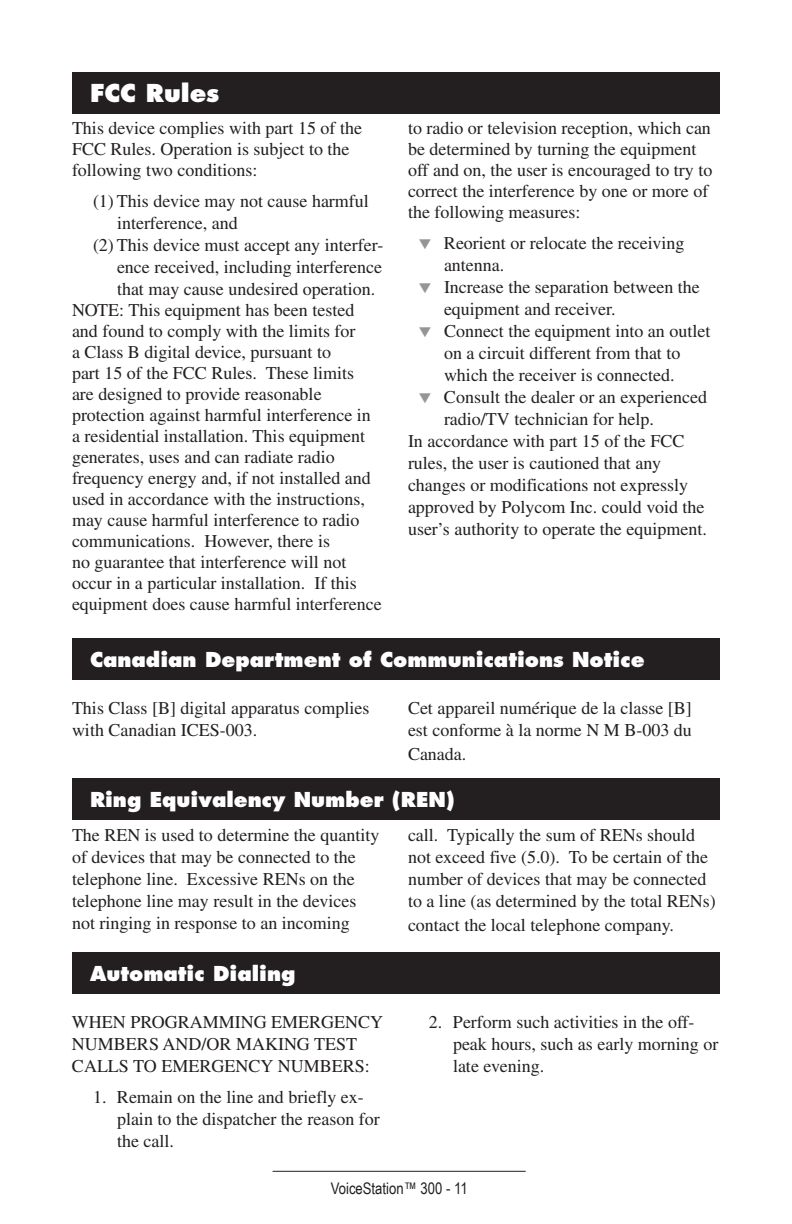
<style>
.page{position:relative;width:792px;height:1224px;background:#fff}
.page>*{position:absolute;margin:0;border:0;box-sizing:border-box;transform-origin:0 0}
.t1{font:800 24px "Futura";color:#fff}
.t2{font:800 20px "Futura";color:#fff}
.t3{font:18px/22px "Times";color:#231f20}
.t4{font:16px "Arial Narrow";color:#231f20}
.s1{color:#939598}
</style>
<div class="page">
<hr style="left:273px;top:1171px;width:252px;height:1px;background:#231f20">
<div style="left:72px;top:72px;width:648px;height:41px;background:#231f20"></div>
<div style="left:72px;top:638px;width:648px;height:41px;background:#231f20"></div>
<div style="left:72px;top:778px;width:648px;height:41px;background:#231f20"></div>
<div style="left:72px;top:952px;width:648px;height:41px;background:#231f20"></div>
<h1 class="t1" style="left:90px;top:78px;width:131px">FCC Rules</h1>
<p class="t3" style="left:72px;top:117px;width:292px;line-height:21px">This device complies with part 15 of the<br>FCC Rules. Operation is subject to the following two conditions:</p>
<p class="t3" style="left:93px;top:190px;width:277px">(1) This device may not cause harmful</p>
<p class="t3" style="left:117px;top:212px;width:122px">interference, and</p>
<p class="t3" style="left:93px;top:234px;width:292px">(2) This device must accept any interfer-</p>
<p class="t3" style="left:117px;top:256px;width:267px">ence received, including interference</p>
<p class="t3" style="left:117px;top:278px;width:260px">that may cause undesired operation.</p>
<p class="t3" style="left:72px;top:299px;width:284px">NOTE: This equipment has been tested</p>
<p class="t3" style="left:72px;top:320px;width:285px">and found to comply with the limits for</p>
<p class="t3" style="left:72px;top:341px;width:261px">a Class B digital device, pursuant to</p>
<p class="t3" style="left:72px;top:362px;width:284px">part 15 of the FCC Rules. These limits</p>
<p class="t3" style="left:72px;top:383px;width:251px">are designed to provide reasonable</p>
<p class="t3" style="left:72px;top:404px;width:300px">protection against harmful interference in</p>
<p class="t3" style="left:72px;top:425px;width:295px">a residential installation. This equipment</p>
<p class="t3" style="left:72px;top:446px;width:264px">generates, uses and can radiate radio</p>
<p class="t3" style="left:72px;top:467px;width:300px">frequency energy and, if not installed and</p>
<p class="t3" style="left:72px;top:488px;width:294px">used in accordance with the instructions,</p>
<p class="t3" style="left:72px;top:509px;width:289px">may cause harmful interference to radio</p>
<p class="t3" style="left:72px;top:530px;width:260px">communications. However, there is</p>
<p class="t3" style="left:72px;top:551px;width:276px">no guarantee that interference will not</p>
<p class="t3" style="left:72px;top:572px;width:286px">occur in a particular installation. If this</p>
<p class="t3" style="left:72px;top:593px;width:311px">equipment does cause harmful interference</p>
<p class="t3" style="left:408px;top:117px;width:306px;line-height:21px">to radio or television reception, which can be determined by turning the equipment off and on, the user is encouraged to try to correct the interference by one or more of the following measures:</p>
<p class="t3" style="left:444px;top:232px;width:242px;text-indent:-25px"><span class="s1">▼</span> Reorient or relocate the receiving antenna.</p>
<p class="t3" style="left:444px;top:276px;width:257px;text-indent:-25px"><span class="s1">▼</span> Increase the separation between the equipment and receiver.</p>
<p class="t3" style="left:419px;top:320px;width:293px;text-align:center"><span class="s1">▼</span> Connect the equipment into an outlet on a circuit different from that to<br>which the receiver is connected.</p>
<p class="t3" style="left:419px;top:386px;width:290px"><span class="s1">▼</span> Consult the dealer or an experienced</p>
<p class="t3" style="left:444px;top:408px;width:211px">radio/TV technician for help.</p>
<p class="t3" style="left:408px;top:430px;width:278px">In accordance with part 15 of the FCC</p>
<p class="t3" style="left:408px;top:452px;width:255px">rules, the user is cautioned that any</p>
<p class="t3" style="left:408px;top:474px;width:282px">changes or modifications not expressly</p>
<p class="t3" style="left:408px;top:496px;width:298px">approved by Polycom Inc. could void the</p>
<p class="t3" style="left:408px;top:518px;width:300px">user’s authority to operate the equipment.</p>
<p class="t2" style="left:90px;top:647px;width:556px">Canadian Department of Communications Notice</p>
<p class="t3" style="left:72px;top:697px;width:299px">This Class [B] digital apparatus complies with Canadian ICES-003.</p>
<p class="t3" style="left:408px;top:697px;width:285px">Cet appareil numérique de la classe [B] est conforme à la norme N M B-003 du</p>
<p class="t3" style="left:408px;top:743px;width:60px">Canada.</p>
<p class="t2" style="left:90px;top:786px;width:366px">Ring Equivalency Number (REN)</p>
<p class="t3" style="left:72px;top:824px;width:309px">The REN is used to determine the quantity of devices that may be connected to the telephone line. Excessive RENs on the telephone line may result in the devices not ringing in response to an incoming</p>
<p class="t3" style="left:408px;top:824px;width:309px">call. Typically the sum of RENs should not exceed five (5.0). To be certain of the number of devices that may be connected to a line (as determined by the total RENs)</p>
<p class="t3" style="left:408px;top:914px;width:268px">contact the local telephone company.</p>
<p class="t2" style="left:90px;top:960px;width:207px">Automatic Dialing</p>
<p class="t3" style="left:72px;top:1011px;width:313px">WHEN PROGRAMMING EMERGENCY<br>NUMBERS AND/OR MAKING TEST<br>CALLS TO EMERGENCY NUMBERS:</p>
<p class="t3" style="left:117px;top:1086px;width:264px;text-indent:-24px">1. Remain on the line and briefly ex&shy;plain to the dispatcher the reason for the call.</p>
<p class="t3" style="left:453px;top:1011px;width:267px;text-indent:-24px">2. Perform such activities in the off&shy;peak hours, such as early morning or late evening.</p>
<p class="t4" style="left:331px;top:1177px;width:138px">VoiceStation™ 300 - 11</p>
</div>
